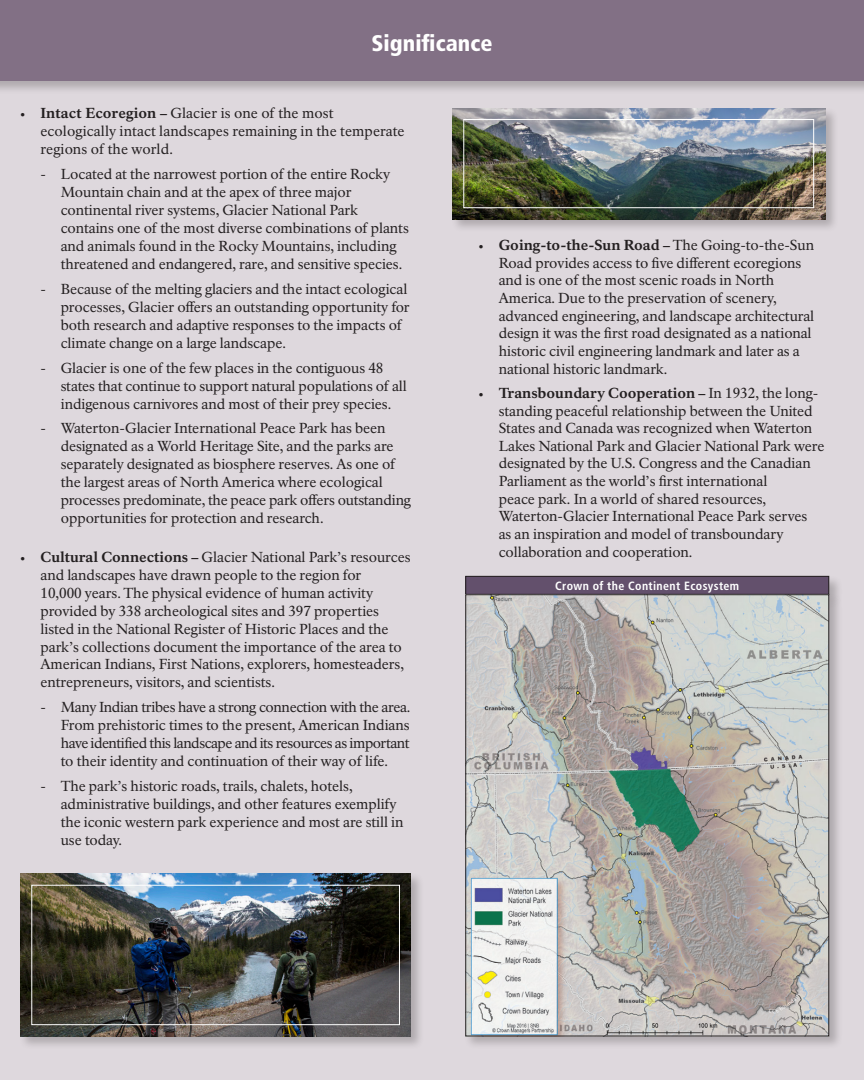
<style>
.page{position:relative;width:864px;height:1080px;background:#fff}
.page>*{position:absolute;margin:0;border:0;box-sizing:border-box;transform-origin:0 0}
.t1{font:900 condensed 22.5px "Frutiger LT Std";color:#fff}
.t2{font:14.25px/18px "NPS Rawlinson OT";letter-spacing:-.005em;color:#231f20}
.t3{font:700 condensed 12px "Frutiger LT Std";letter-spacing:.03em;color:#fff}
.s1{font-family:"Frutiger LT Std";font-weight:900}
.s2{font-weight:800}
</style>
<div class="page">
<div style="left:0;top:74px;width:864px;height:1006px;background:#ded8dd"></div>
<div style="left:0;top:0;width:864px;height:95px;background:#231f20;opacity:.25"></div>
<div style="left:0;top:0;width:864px;height:81px;background:#827085"></div>
<div style="left:464px;top:574px;width:379px;height:34px;background:#231f20;opacity:.25"></div>
<div style="left:466px;top:576px;width:363px;height:18px;background:#63506c"></div>
<div style="left:466px;top:576px;width:363px;height:19px;border:1px solid #231f20"></div>
<div style="left:18px;top:872px;width:407px;height:178px;background:#231f20;opacity:.25"></div>
<img style="left:20px;top:874px;width:391px;height:162px">
<div style="left:31px;top:885px;width:369px;height:140px;border:1px solid #fff"></div>
<div style="left:464px;top:593px;width:379px;height:457px;background:#231f20;opacity:.25"></div>
<img style="left:468px;top:597px;width:359px;height:437px">
<div style="left:450px;top:106px;width:389px;height:127px;background:#231f20;opacity:.25"></div>
<img style="left:452px;top:108px;width:373px;height:111px">
<div style="left:463px;top:119px;width:351px;height:89px;border:1px solid #fff"></div>
<h1 class="t1" style="left:372px;top:30px;width:122px">Significance</h1>
<p class="t2" style="left:40px;top:104px;width:366px;text-indent:-20px"><span class="s1">·</span> <span class="s2">Intact Ecoregion –</span> Glacier is one of the most ecologically intact landscapes remaining in the temperate regions of the world.</p>
<p class="t2" style="left:61px;top:165px;width:350px;text-indent:-20px">- Located at the narrowest portion of the entire Rocky Mountain chain and at the apex of three major continental river systems, Glacier National Park contains one of the most diverse combinations of plants and animals found in the Rocky Mountains, including threatened and endangered, rare, and sensitive species.</p>
<p class="t2" style="left:61px;top:280px;width:350px;text-indent:-20px">- Because of the melting glaciers and the intact ecological processes, Glacier offers an outstanding opportunity for both research and adaptive responses to the impacts of climate change on a large landscape.</p>
<p class="t2" style="left:61px;top:359px;width:348px;text-indent:-20px">- Glacier is one of the few places in the contiguous 48 states that continue to support natural populations of all indigenous carnivores and most of their prey species.</p>
<p class="t2" style="left:61px;top:419px;width:352px;text-indent:-20px">- Waterton-Glacier International Peace Park has been designated as a World Heritage Site, and the parks are separately designated as biosphere reserves. As one of the largest areas of North America where ecological processes predominate, the peace park offers outstanding opportunities for protection and research.</p>
<p class="t2" style="left:40px;top:548px;width:372px;text-indent:-20px"><span class="s1">·</span> <span class="s2">Cultural Connections –</span> Glacier National Park’s resources and landscapes have drawn people to the region for<br>10,000 years. The physical evidence of human activity provided by 338 archeological sites and 397 properties listed in the National Register of Historic Places and the park’s collections document the importance of the area to American Indians, First Nations, explorers, homesteaders, entrepreneurs, visitors, and scientists.</p>
<p class="t2" style="left:61px;top:698px;width:351px;text-align:justify;text-indent:-20px">- Many Indian tribes have a strong connection with the area.<br>From prehistoric times to the present, American Indians have identified this landscape and its resources as important to their identity and continuation of their way of life.</p>
<p class="t2" style="left:61px;top:777px;width:344px;text-indent:-20px">- The park’s historic roads, trails, chalets, hotels, administrative buildings, and other features exemplify the iconic western park experience and most are still in use today.</p>
<p class="t2" style="left:499px;top:237px;width:317px;text-indent:-20px"><span class="s1">·</span> <span class="s2">Going-to-the-Sun Road –</span> The Going-to-the-Sun Road provides access to five different ecoregions and is one of the most scenic roads in North America. Due to the preservation of scenery, advanced engineering, and landscape architectural design it was the first road designated as a national historic civil engineering landmark and later as a national historic landmark.</p>
<p class="t2" style="left:499px;top:384px;width:327px;text-indent:-20px"><span class="s1">·</span> <span class="s2">Transboundary Cooperation –</span> In 1932, the long&shy;standing peaceful relationship between the United States and Canada was recognized when Waterton Lakes National Park and Glacier National Park were designated by the U.S. Congress and the Canadian Parliament as the world’s first international<br>peace park. In a world of shared resources, Waterton-Glacier International Peace Park serves<br>as an inspiration and model of transboundary collaboration and cooperation.</p>
<p class="t3" style="left:555px;top:579px;width:185px">Crown of the Continent Ecosystem</p>
</div>
